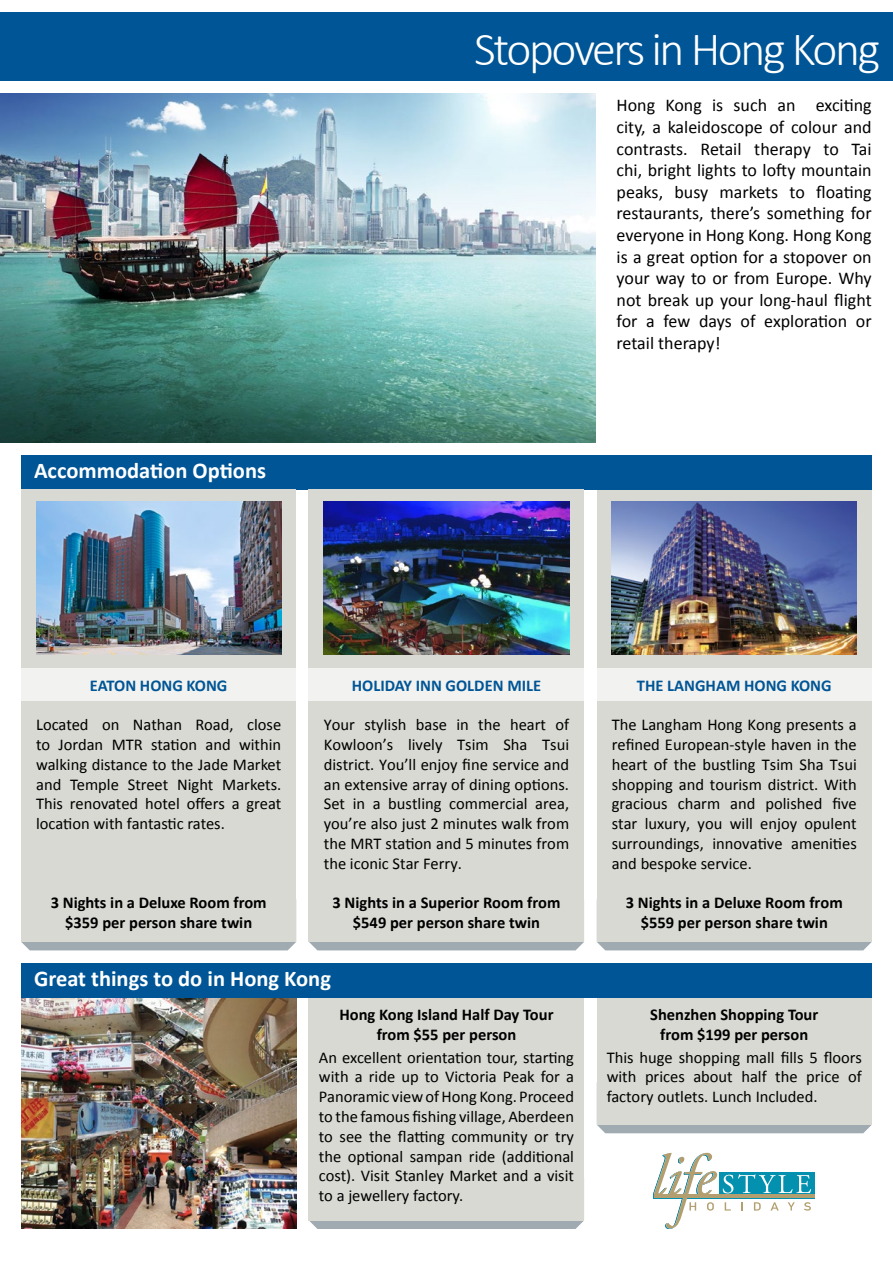
<style>
.page{position:relative;width:893px;height:1263px;background:#fff}
.page>*{position:absolute;margin:0;border:0;box-sizing:border-box;transform-origin:0 0}
.t1{font:300 48px "Calibri";letter-spacing:-.05em;color:#fff}
.t2{font:700 22.5px "Calibri";color:#fff}
.t3{font:18px/21.6px "Calibri";color:#000;text-align:justify}
.t4{font:16.5px/19.8px "Calibri";color:#000;text-align:justify}
.t5{font:700 16.5px/19.8px "Calibri";color:#000;text-align:center}
.t6{font:700 16.5px "Calibri";color:#005596}
</style>
<div class="page">
<div style="left:597px;top:1125px;width:275px;height:8px;background:#9faab1"></div>
<div style="left:597px;top:997px;width:275px;height:128px;background:#d7d9d2"></div>
<svg style="left:309px;top:1220px;width:275px;height:9px;background:#a8b1b7"></svg>
<div style="left:309px;top:997px;width:275px;height:223px;background:#d7d9d2"></div>
<div style="left:719px;top:1172px;width:95px;height:23px;background:#0491af"></div>
<svg style="left:723px;top:1174px;width:88px;height:19px"></svg>
<hr style="left:654px;top:1194px;width:161px;height:4px;background:#b29e6e">
<svg style="left:653px;top:1153px;width:64px;height:76px"></svg>
<svg style="left:725px;top:1202px;width:6px;height:8px"></svg>
<svg style="left:741px;top:1202px;width:2px;height:8px"></svg>
<svg style="left:754px;top:1202px;width:7px;height:8px"></svg>
<svg style="left:771px;top:1202px;width:8px;height:8px"></svg>
<svg style="left:788px;top:1202px;width:7px;height:8px"></svg>
<svg style="left:804px;top:1202px;width:7px;height:8px"></svg>
<img style="left:21px;top:997px;width:275px;height:232px">
<div style="left:597px;top:942px;width:275px;height:8px;background:#9faab1"></div>
<div style="left:597px;top:489px;width:275px;height:453px;background:#d7d9d2"></div>
<img style="left:0;top:94px;width:595px;height:348px">
<div style="left:0;top:13px;width:893px;height:68px;background:#005596"></div>
<div style="left:21px;top:455px;width:851px;height:34px;background:#005596"></div>
<div style="left:21px;top:942px;width:275px;height:8px;background:#9faab1"></div>
<div style="left:21px;top:489px;width:275px;height:453px;background:#d7d9d2"></div>
<div style="left:309px;top:942px;width:275px;height:8px;background:#9faab1"></div>
<div style="left:21px;top:668px;width:275px;height:32px;background:#f2f3f0"></div>
<div style="left:309px;top:489px;width:275px;height:453px;background:#d7d9d2"></div>
<div style="left:597px;top:668px;width:275px;height:32px;background:#f2f3f0"></div>
<div style="left:309px;top:668px;width:275px;height:32px;background:#f2f3f0"></div>
<img style="left:36px;top:502px;width:245px;height:153px">
<img style="left:612px;top:502px;width:245px;height:153px">
<img style="left:324px;top:502px;width:245px;height:153px">
<div style="left:21px;top:963px;width:851px;height:34px;background:#005596"></div>
<h2 class="t2" style="left:34px;top:456px;width:234px">Accommodation Options</h2>
<h1 class="t1" style="left:474px;top:19px;width:407px">Stopovers in Hong Kong</h1>
<p class="t3" style="left:617px;top:95px;width:257px">Hong Kong is such an exciting city, a kaleidoscope of colour and contrasts. Retail therapy to Tai chi, bright lights to lofty mountain peaks, busy markets to floating restaurants, there’s something for everyone in Hong Kong. Hong Kong is a great option for a stopover on your way to or from Europe. Why not break up your long-haul flight for a few days of exploration or retail therapy!</p>
<p class="t6" style="left:352px;top:675px;width:191px">HOLIDAY INN GOLDEN MILE</p>
<p class="t4" style="left:324px;top:715px;width:247px">Your stylish base in the heart of Kowloon’s lively Tsim Sha Tsui district. You’ll enjoy fine service and an extensive array of dining options.<br>Set in a bustling commercial area, you’re also just 2 minutes walk from the MRT station and 5 minutes from the iconic Star Ferry.</p>
<p class="t5" style="left:332px;top:893px;width:230px">3 Nights in a Superior Room from $549 per person share twin</p>
<h2 class="t2" style="left:34px;top:964px;width:299px">Great things to do in Hong Kong</h2>
<p class="t6" style="left:90px;top:675px;width:139px">EATON HONG KONG</p>
<p class="t4" style="left:36px;top:715px;width:247px">Located on Nathan Road, close to Jordan MTR station and within walking distance to the Jade Market and Temple Street Night Markets.<br>This renovated hotel offers a great location with fantastic rates.</p>
<p class="t5" style="left:51px;top:893px;width:217px">3 Nights in a Deluxe Room from $359 per person share twin</p>
<p class="t5" style="left:339px;top:1005px;width:216px">Hong Kong Island Half Day Tour from $55 per person</p>
<p class="t4" style="left:319px;top:1047px;width:257px">An excellent orientation tour, starting with a ride up to Victoria Peak for a Panoramic view of Hong Kong. Proceed to the famous fishing village, Aberdeen to see the flatting community or try the optional sampan ride (additional cost). Visit Stanley Market and a visit to a jewellery factory.</p>
<p class="t6" style="left:637px;top:675px;width:196px">THE LANGHAM HONG KONG</p>
<p class="t4" style="left:612px;top:715px;width:247px">The Langham Hong Kong presents a refined European-style haven in the heart of the bustling Tsim Sha Tsui shopping and tourism district. With gracious charm and polished five star luxury, you will enjoy opulent surroundings, innovative amenities and bespoke service.</p>
<p class="t5" style="left:626px;top:893px;width:219px">3 Nights in a Deluxe Room from $559 per person share twin</p>
<p class="t5" style="left:650px;top:1005px;width:170px">Shenzhen Shopping Tour from $199 per person</p>
<p class="t4" style="left:607px;top:1047px;width:257px">This huge shopping mall fills 5 floors with prices about half the price of factory outlets. Lunch Included.</p>
</div>
